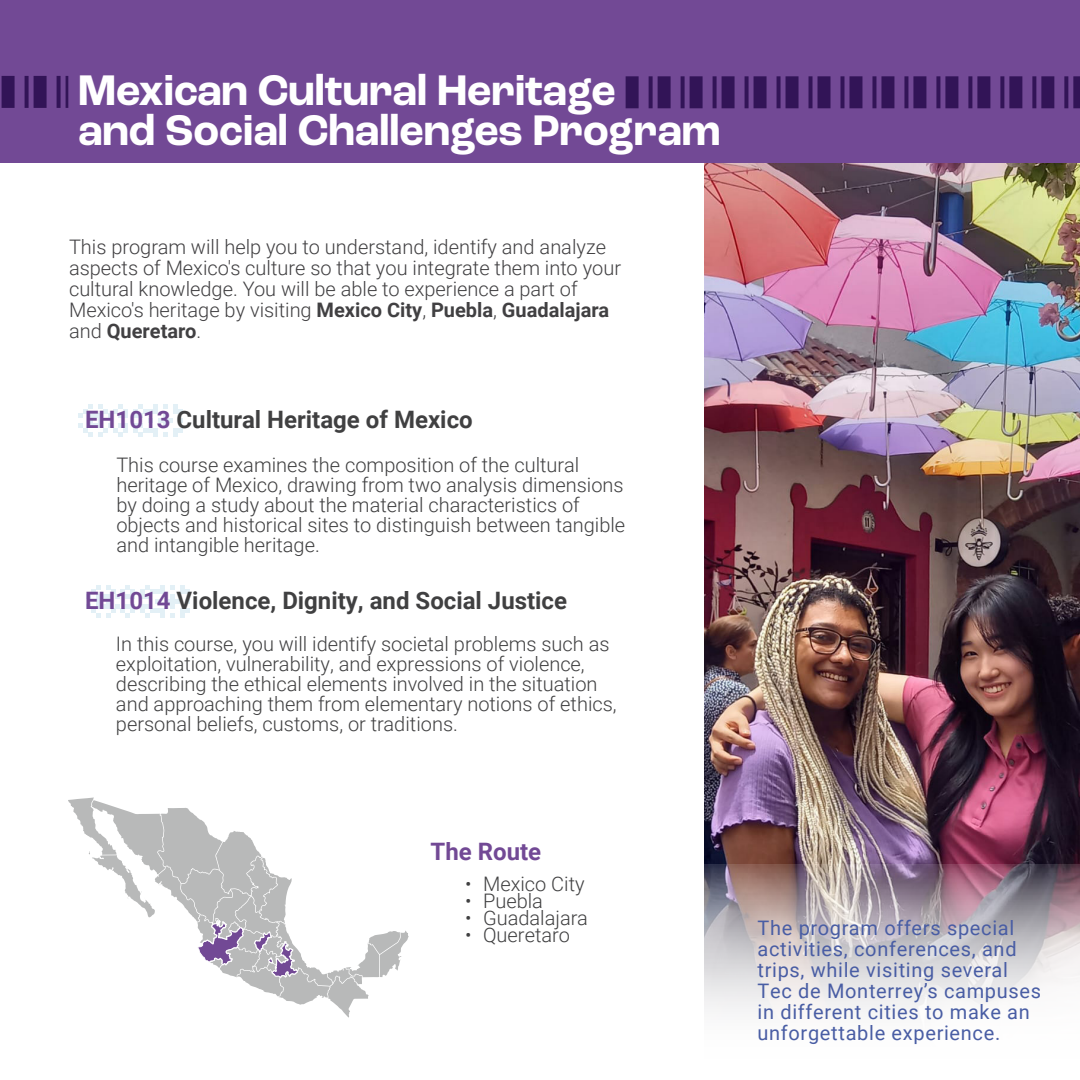
<style>
.page{position:relative;width:1080px;height:1080px;background:#fff}
.page>*{position:absolute;margin:0;border:0;box-sizing:border-box;transform-origin:0 0}
.t1{font:700 45px/40px "Roc Grotesk";color:#fff;scale:.96 1}
.t2{font:700 24px "Roboto";color:#404041}
.t3{font:700 24px "Roboto";color:#724995}
.t4{font:300 20px/20px "Roboto";color:#404041}
.t5{font:300 20px/21px "Roboto";color:#414042}
.t6{font:20px/21px "Roboto";letter-spacing:.035em;color:#495da4}
.s1{font-weight:700}
.s2{color:#724995}
</style>
<div class="page">
<img style="left:705px;top:162px;width:375px;height:703px">
<svg style="left:78px;top:404px;width:105px;height:33px"></svg>
<svg style="left:86px;top:585px;width:104px;height:33px"></svg>
<svg style="left:704px;top:865px;width:376px;height:147px"></svg>
<div style="left:0;top:0;width:1080px;height:162px;background:#724995"></div>
<svg style="left:626px;top:76px;width:454px;height:32px"></svg>
<svg style="left:2px;top:76px;width:66px;height:32px"></svg>
<svg style="left:68px;top:797px;width:341px;height:221px"></svg>
<h1 class="t1" style="left:78px;top:71px;width:671px">Mexican Cultural Heritage<br>and Social Challenges Program</h1>
<p class="t5" style="left:69px;top:236px;width:554px">This program will help you to understand, identify and analyze aspects of Mexico's culture so that you integrate them into your cultural knowledge. You will be able to experience a part of Mexico's heritage by visiting <span class="s1">Mexico City</span>, <span class="s1">Puebla</span>, <span class="s1">Guadalajara </span>and <span class="s1">Queretaro</span>.</p>
<p class="t2" style="left:85px;top:403px;width:389px"><span class="s2">EH1013</span> Cultural Heritage of Mexico</p>
<p class="t4" style="left:116px;top:454px;width:510px">This course examines the composition of the cultural heritage of Mexico, drawing from two analysis dimensions by doing a study about the material characteristics of objects and historical sites to distinguish between tangible and intangible heritage.</p>
<p class="t2" style="left:85px;top:584px;width:484px"><span class="s2">EH1014</span> Violence, Dignity, and Social Justice</p>
<p class="t4" style="left:116px;top:634px;width:502px">In this course, you will identify societal problems such as exploitation, vulnerability, and expressions of violence, describing the ethical elements involved in the situation and approaching them from elementary notions of ethics, personal beliefs, customs, or traditions.</p>
<p class="t3" style="left:431px;top:835px;width:112px">The Route</p>
<p class="t4" style="left:465px;top:874px;width:121px">• Mexico City</p>
<p class="t4" style="left:465px;top:891px;width:79px">• Puebla</p>
<p class="t4" style="left:465px;top:908px;width:124px">• Guadalajara</p>
<p class="t4" style="left:465px;top:925px;width:106px">• Queretaro</p>
<p class="t6" style="left:758px;top:917px;width:285px">The program offers special activities, conferences, and trips, while visiting several<br>Tec de Monterrey’s campuses in different cities to make an unforgettable experience.</p>
</div>
